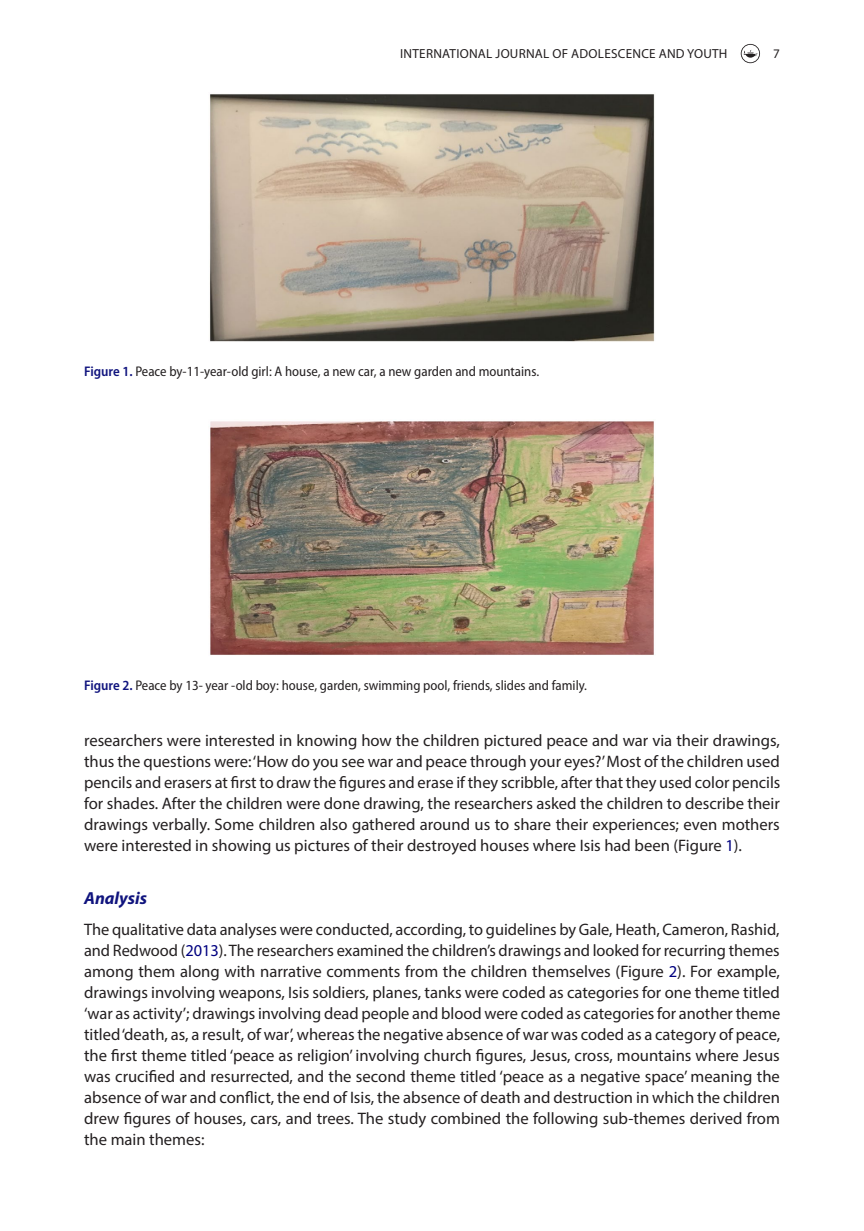
<style>
.page{position:relative;width:864px;height:1231px;background:#fff}
.page>*{position:absolute;margin:0;border:0;box-sizing:border-box;transform-origin:0 0}
.t1{font:italic 700 17.5px "Myriad Pro";color:#10147e}
.t2{font:16.62px/21px "Myriad Pro";color:#231f20;text-align:justify}
.t3{font:semi-condensed 14px "Myriad Pro";color:#231f20}
.t4{font:13.12px "Myriad Pro";letter-spacing:.02em;color:#231f20}
.s1{font-weight:600;color:#10147e}
.s2{color:#000080}
</style>
<div class="page">
<svg style="left:740px;top:44px;width:19px;height:19px"></svg>
<img style="left:210px;top:94px;width:445px;height:248px">
<img style="left:210px;top:421px;width:444px;height:234px">
<p class="t4" style="left:400px;top:45px;width:328px">INTERNATIONAL JOURNAL OF ADOLESCENCE AND YOUTH</p>
<p class="t4" style="left:772px;top:45px;width:8px">7</p>
<p class="t3" style="left:84px;top:364px;width:456px"><span class="s1">Figure 1.</span> Peace by-11-year-old girl: A house, a new car, a new garden and mountains.</p>
<p class="t3" style="left:84px;top:677px;width:504px"><span class="s1">Figure 2.</span> Peace by 13- year -old boy: house, garden, swimming pool, friends, slides and family.</p>
<p class="t2" style="left:84px;top:729px;width:697px">researchers were interested in knowing how the children pictured peace and war via their drawings, thus the questions were: ‘How do you see war and peace through your eyes?’ Most of the children used pencils and erasers at first to draw the figures and erase if they scribble, after that they used color pencils for shades. After the children were done drawing, the researchers asked the children to describe their drawings verbally. Some children also gathered around us to share their experiences; even mothers were interested in showing us pictures of their destroyed houses where Isis had been (Figure <span class="s2">1</span>).</p>
<p class="t1" style="left:84px;top:886px;width:65px">Analysis</p>
<p class="t2" style="left:84px;top:918px;width:697px">The qualitative data analyses were conducted, according, to guidelines by Gale, Heath, Cameron, Rashid, and Redwood (<span class="s2">2013</span>). The researchers examined the children’s drawings and looked for recurring themes among them along with narrative comments from the children themselves (Figure <span class="s2">2</span>). For example, drawings involving weapons, Isis soldiers, planes, tanks were coded as categories for one theme titled ‘war as activity’; drawings involving dead people and blood were coded as categories for another theme titled ‘death, as, a result, of war’, whereas the negative absence of war was coded as a category of peace, the first theme titled ‘peace as religion’ involving church figures, Jesus, cross, mountains where Jesus was crucified and resurrected, and the second theme titled ‘peace as a negative space’ meaning the absence of war and conflict, the end of Isis, the absence of death and destruction in which the children drew figures of houses, cars, and trees. The study combined the following sub-themes derived from the main themes:</p>
</div>
